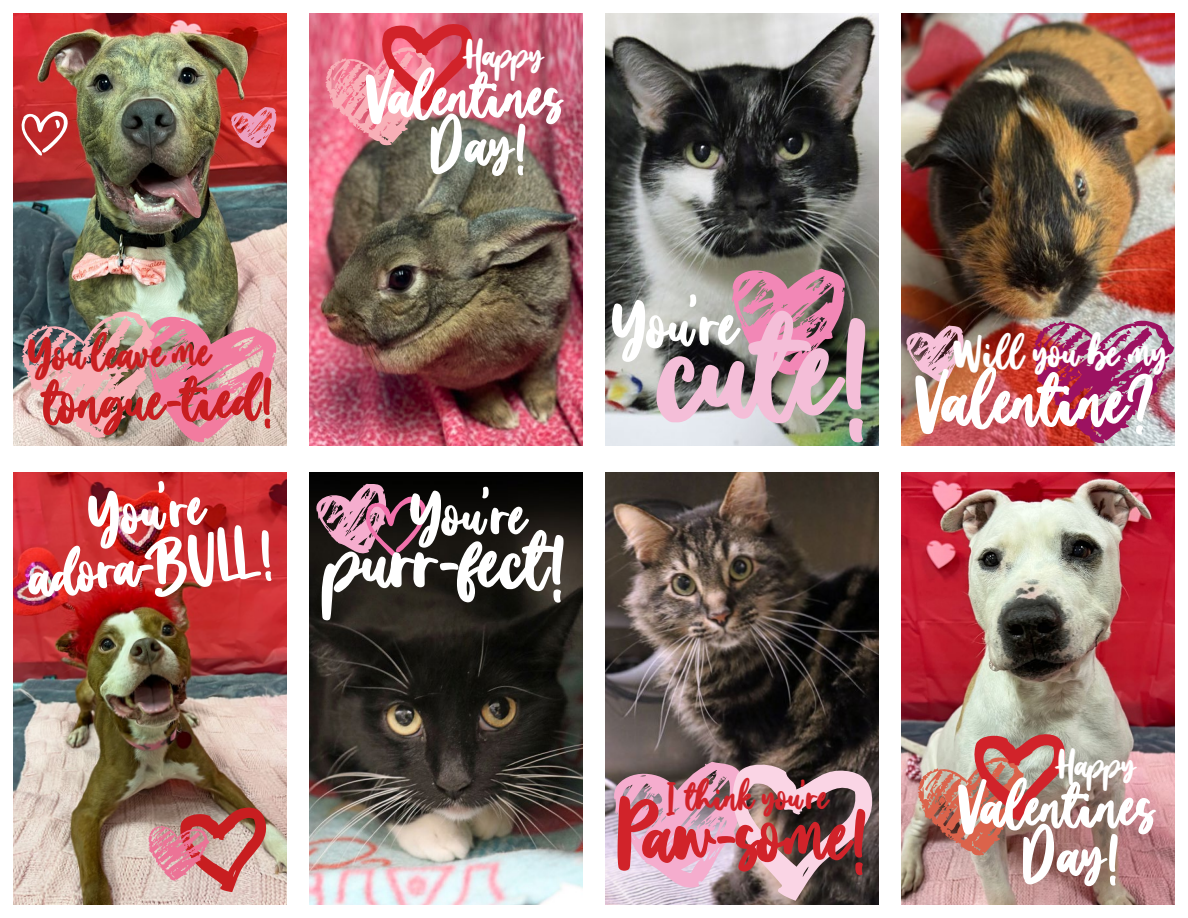
<style>
.page{position:relative;width:1188px;height:918px;background:#fff}
.page>*{position:absolute;margin:0;border:0;box-sizing:border-box;transform-origin:0 0}
.t1{font:135px "Homeday";color:#f4bed8}
.t2{font:73.5px "Homeday";color:#fff}
.t3{font:72px "Homeday";color:#d1232a}
.t4{font:66px "Homeday";color:#fff}
.t5{font:60px "Homeday";color:#fff}
.t6{font:56.1px "Homeday";color:#fff}
.t7{font:55.5px/52.7px "Homeday";color:#fff;text-align:center}
.t8{font:55.5px "Homeday";color:#c81e20}
.t9{font:42px "Homeday";color:#c81e20}
.t10{font:39px "Homeday";color:#fff}
.t11{font:34.5px "Homeday";color:#d1232a}
.t12{font:33.15px "Homeday";color:#fff}
.s1{font-size:58.5px}
</style>
<div class="page">
<img style="left:14px;top:14px;width:272px;height:432px">
<img style="left:902px;top:14px;width:272px;height:432px">
<svg style="left:906px;top:325px;width:59px;height:60px;background:#b78a8e"></svg>
<img style="left:14px;top:472px;width:272px;height:432px">
<svg style="left:148px;top:807px;width:122px;height:85px;background:#cb8584"></svg>
<svg style="left:231px;top:106px;width:46px;height:44px;background:#da6571"></svg>
<svg style="left:17px;top:110px;width:53px;height:46px"></svg>
<img style="left:310px;top:14px;width:272px;height:432px">
<img style="left:606px;top:14px;width:273px;height:432px">
<svg style="left:730px;top:263px;width:115px;height:116px;background:#a67384"></svg>
<img style="left:21px;top:309px;width:258px;height:135px">
<img style="left:606px;top:472px;width:273px;height:432px">
<svg style="left:613px;top:761px;width:259px;height:140px;background:#ad8f9a"></svg>
<img style="left:310px;top:472px;width:272px;height:432px">
<svg style="left:316px;top:482px;width:113px;height:76px;background:#694654"></svg>
<img style="left:1032px;top:318px;width:142px;height:125px">
<svg style="left:325px;top:23px;width:150px;height:124px;background:#d76e7c"></svg>
<img style="left:902px;top:472px;width:272px;height:432px">
<img style="left:917px;top:733px;width:150px;height:124px">
<p class="t9" style="left:26px;top:321px;width:184px;rotate:-2deg">You leave me</p>
<p class="t8" style="left:42px;top:355px;width:234px;rotate:-1deg">tongue-tied!</p>
<p class="t7" style="left:21px;top:496px;width:247px;rotate:-6deg">You’re adora-BULL!</p>
<p class="t12" style="left:464px;top:26px;width:81px">Happy</p>
<p class="t6" style="left:367px;top:48px;width:197px">Valentines</p>
<p class="t6" style="left:430px;top:97px;width:101px">Day!</p>
<p class="t7" style="left:409px;top:487px;width:118px">You’re</p>
<p class="t2" style="left:327px;top:499px;width:243px">purr-fect!</p>
<p class="t5" style="left:609px;top:277px;width:127px;rotate:-2deg">You’re</p>
<p class="t1" style="left:657px;top:257px;width:218px;rotate:-1deg">cute!</p>
<p class="t10" style="left:955px;top:319px;width:215px">Will you be my</p>
<p class="t4" style="left:916px;top:345px;width:243px">Valentine<span class="s1">?</span></p>
<p class="t11" style="left:668px;top:768px;width:161px">I think you’re</p>
<p class="t3" style="left:617px;top:774px;width:254px">Paw-some!</p>
<p class="t12" style="left:1056px;top:737px;width:81px">Happy</p>
<p class="t6" style="left:959px;top:758px;width:197px">Valentines</p>
<p class="t6" style="left:1022px;top:807px;width:101px">Day!</p>
</div>
